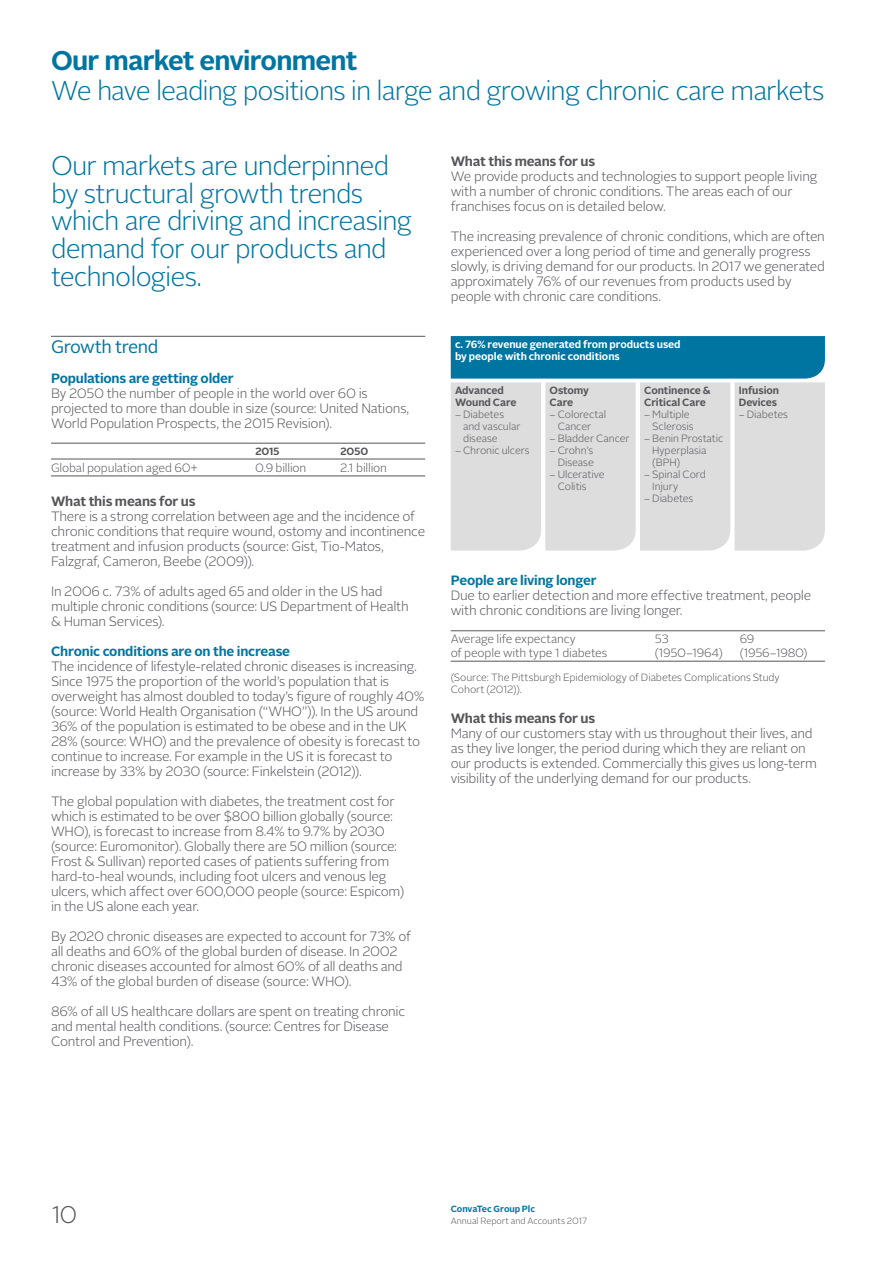
<style>
.page{position:relative;width:893px;height:1263px;background:#fff}
.page>*{position:absolute;margin:0;border:0;box-sizing:border-box;transform-origin:0 0}
.t1{font:300 27px/27.8px "Alright Sans";letter-spacing:-.035em;color:#0075a1}
.t2{font:700 27px "Alright Sans";letter-spacing:-.03em;color:#0075a1}
.t3{font:300 24px "Alright Sans";color:#55565a}
.t4{font:18px "Alright Sans";letter-spacing:-.03em;color:#0075a1}
.t5{font:300 13.5px/15px "Alright Sans";letter-spacing:-.02em;color:#55565a}
.t6{font:700 13.5px "Alright Sans";letter-spacing:-.015em;color:#0075a1}
.t7{font:700 13.5px "Alright Sans";letter-spacing:-.015em;color:#55565a}
.t8{font:300 12px/13.5px "Alright Sans";letter-spacing:-.015em;color:#55565a}
.t9{font:300 10.5px/12px "Alright Sans";letter-spacing:-.01em;color:#55565a}
.t10{font:700 10.5px/12px "Alright Sans";letter-spacing:-.01em;color:#55565a}
.t11{font:700 10.5px/12px "Alright Sans";letter-spacing:-.005em;color:#fff}
.t12{font:300 9px "Alright Sans";color:#55565a}
.t13{font:700 9px "Alright Sans";letter-spacing:-.005em;color:#0075a1}
</style>
<div class="page">
<hr style="left:51px;top:336px;width:374px;height:1px;background:#55565a">
<hr style="left:51px;top:443px;width:204px;height:1px;background:#55565a">
<hr style="left:255px;top:443px;width:85px;height:1px;background:#55565a">
<hr style="left:340px;top:443px;width:85px;height:1px;background:#55565a">
<hr style="left:51px;top:459px;width:204px;height:1px;background:#55565a">
<hr style="left:255px;top:459px;width:85px;height:1px;background:#55565a">
<hr style="left:340px;top:459px;width:85px;height:1px;background:#55565a">
<hr style="left:51px;top:476px;width:204px;height:1px;background:#55565a">
<hr style="left:255px;top:476px;width:85px;height:1px;background:#55565a">
<hr style="left:340px;top:476px;width:85px;height:1px;background:#55565a">
<hr style="left:451px;top:630px;width:204px;height:1px;background:#55565a">
<hr style="left:655px;top:630px;width:85px;height:1px;background:#55565a">
<hr style="left:740px;top:630px;width:85px;height:1px;background:#55565a">
<hr style="left:451px;top:661px;width:204px;height:1px;background:#55565a">
<hr style="left:655px;top:661px;width:85px;height:1px;background:#55565a">
<hr style="left:740px;top:661px;width:85px;height:1px;background:#55565a">
<svg style="left:451px;top:336px;width:374px;height:215px;background:#b3cad3"></svg>
<h1 class="t2" style="left:51px;top:42px;width:308px">Our market environment</h1>
<h1 class="t1" style="left:51px;top:77px;width:775px">We have leading positions in large and growing chronic care markets</h1>
<h1 class="t1" style="left:51px;top:152px;width:362px">Our markets are underpinned by structural growth trends which are driving and increasing demand for our products and technologies.</h1>
<h3 class="t4" style="left:51px;top:334px;width:109px">Growth trend</h3>
<p class="t6" style="left:51px;top:369px;width:184px">Populations are getting older</p>
<p class="t5" style="left:51px;top:386px;width:360px">By 2050 the number of people in the world over 60 is projected to more than double in size (source: United Nations,<br>World Population Prospects, the 2015 Revision).</p>
<p class="t10" style="left:255px;top:445px;width:26px">2015</p>
<p class="t10" style="left:340px;top:445px;width:30px">2050</p>
<p class="t8" style="left:51px;top:461px;width:148px">Global population aged 60+</p>
<p class="t8" style="left:255px;top:461px;width:53px">0.9 billion</p>
<p class="t8" style="left:340px;top:461px;width:48px">2.1 billion</p>
<p class="t7" style="left:51px;top:492px;width:146px">What this means for us</p>
<p class="t5" style="left:51px;top:509px;width:376px">There is a strong correlation between age and the incidence of chronic conditions that require wound, ostomy and incontinence treatment and infusion products (source: Gist, Tio-Matos, Falzgraf, Cameron, Beebe (2009)).</p>
<p class="t5" style="left:51px;top:584px;width:359px">In 2006 c. 73% of adults aged 65 and older in the US had multiple chronic conditions (source: US Department of Health &amp; Human Services).</p>
<p class="t6" style="left:51px;top:642px;width:241px">Chronic conditions are on the increase</p>
<p class="t5" style="left:51px;top:659px;width:375px">The incidence of lifestyle-related chronic diseases is increasing.<br>Since 1975 the proportion of the world’s population that is overweight has almost doubled to today’s figure of roughly 40% (source: World Health Organisation (“WHO”)). In the US around 36% of the population is estimated to be obese and in the UK 28% (source: WHO) and the prevalence of obesity is forecast to continue to increase. For example in the US it is forecast to increase by 33% by 2030 (source: Finkelstein (2012)).</p>
<p class="t5" style="left:51px;top:794px;width:355px">The global population with diabetes, the treatment cost for which is estimated to be over $800 billion globally (source:<br>WHO), is forecast to increase from 8.4% to 9.7% by 2030 (source: Euromonitor). Globally there are 50 million (source:<br>Frost &amp; Sullivan) reported cases of patients suffering from hard-to-heal wounds, including foot ulcers and venous leg ulcers, which affect over 600,000 people (source: Espicom) in the US alone each year.</p>
<p class="t5" style="left:51px;top:929px;width:361px">By 2020 chronic diseases are expected to account for 73% of all deaths and 60% of the global burden of disease. In 2002 chronic diseases accounted for almost 60% of all deaths and 43% of the global burden of disease (source: WHO).</p>
<p class="t5" style="left:51px;top:1004px;width:356px">86% of all US healthcare dollars are spent on treating chronic and mental health conditions. (source: Centres for Disease<br>Control and Prevention).</p>
<p class="t7" style="left:451px;top:152px;width:146px">What this means for us</p>
<p class="t5" style="left:451px;top:169px;width:368px">We provide products and technologies to support people living with a number of chronic conditions. The areas each of our franchises focus on is detailed below.</p>
<p class="t5" style="left:451px;top:229px;width:376px">The increasing prevalence of chronic conditions, which are often experienced over a long period of time and generally progress slowly, is driving demand for our products. In 2017 we generated approximately 76% of our revenues from products used by people with chronic care conditions.</p>
<p class="t11" style="left:455px;top:338px;width:227px">c. 76% revenue generated from products used by people with chronic conditions</p>
<p class="t10" style="left:455px;top:384px;width:63px">Advanced<br>Wound Care</p>
<p class="t9" style="left:463px;top:408px;width:59px;text-indent:-8px">– Diabetes and vascular disease</p>
<p class="t9" style="left:455px;top:444px;width:76px">– Chronic ulcers</p>
<p class="t10" style="left:550px;top:384px;width:41px">Ostomy<br>Care</p>
<p class="t9" style="left:558px;top:408px;width:50px;text-indent:-8px">– Colorectal<br>Cancer</p>
<p class="t9" style="left:550px;top:432px;width:81px">– Bladder Cancer</p>
<p class="t9" style="left:550px;top:444px;width:46px;text-align:right">– Crohn’s<br>Disease</p>
<p class="t9" style="left:558px;top:468px;width:48px;text-indent:-8px">– Ulcerative<br>Colitis</p>
<p class="t10" style="left:644px;top:384px;width:68px">Continence &amp;<br>Critical Care</p>
<p class="t9" style="left:652px;top:408px;width:43px;text-indent:-8px">– Multiple<br>Sclerosis</p>
<p class="t9" style="left:652px;top:432px;width:73px;text-indent:-8px">– Benin Prostatic<br>Hyperplasia (BPH)</p>
<p class="t9" style="left:652px;top:468px;width:55px;text-indent:-8px">– Spinal Cord<br>Injury</p>
<p class="t9" style="left:644px;top:492px;width:51px">– Diabetes</p>
<p class="t10" style="left:739px;top:384px;width:42px">Infusion<br>Devices</p>
<p class="t9" style="left:739px;top:408px;width:51px">– Diabetes</p>
<p class="t6" style="left:451px;top:571px;width:148px">People are living longer</p>
<p class="t5" style="left:451px;top:588px;width:362px">Due to earlier detection and more effective treatment, people with chronic conditions are living longer.</p>
<p class="t8" style="left:451px;top:633px;width:158px">Average life expectancy<br>of people with type 1 diabetes</p>
<p class="t8" style="left:655px;top:633px;width:69px">53 (1950–1964)</p>
<p class="t8" style="left:740px;top:633px;width:69px">69 (1956–1980)</p>
<p class="t9" style="left:451px;top:671px;width:330px">(Source: The Pittsburgh Epidemiology of Diabetes Complications Study<br>Cohort (2012)).</p>
<p class="t7" style="left:451px;top:709px;width:146px">What this means for us</p>
<p class="t5" style="left:451px;top:726px;width:368px">Many of our customers stay with us throughout their lives, and as they live longer, the period during which they are reliant on our products is extended. Commercially this gives us long-term visibility of the underlying demand for our products.</p>
<h2 class="t3" style="left:51px;top:1198px;width:28px">10</h2>
<p class="t13" style="left:451px;top:1203px;width:86px">ConvaTec Group Plc</p>
<p class="t12" style="left:451px;top:1214px;width:138px">Annual Report and Accounts 2017</p>
</div>
